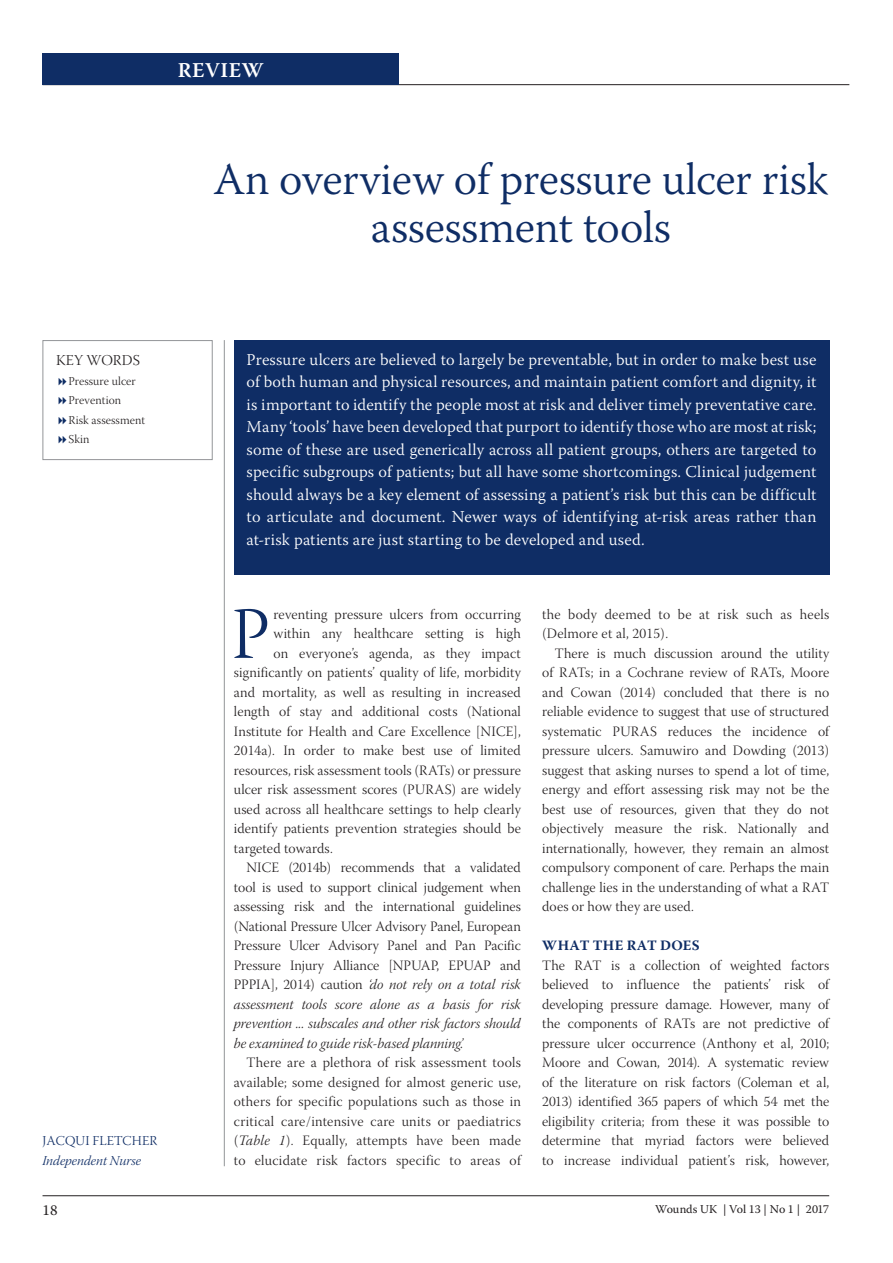
<style>
.page{position:relative;width:893px;height:1263px;background:#fff}
.page>*{position:absolute;margin:0;border:0;box-sizing:border-box;transform-origin:0 0}
.t1{font:73.35px "Warnock Pro Light Subh";color:#0f2d65}
.t2{font:300 45px/48px "Warnock Pro";letter-spacing:-.01em;color:#0f2d65;text-align:center}
.t3{font:600 21px "Warnock Pro";letter-spacing:.025em;color:#fff}
.t4{font:300 16.5px/22.5px "Warnock Pro";letter-spacing:.015em;color:#fff;text-align:justify}
.t5{font:15px "Warnock Pro Light Subh";letter-spacing:.01em;color:#231f20}
.t6{font:15px "Warnock Pro";color:#231f20}
.t7{font:14.25px/19.5px "Warnock Pro Light Subh";letter-spacing:.01em;color:#231f20;text-align:justify}
.t8{font:14.25px/19.5px "Warnock Pro Light It Subh";color:#231f20;text-align:justify}
.t9{font:700 14.25px "Warnock Pro";letter-spacing:.02em;color:#0f2d65}
.t10{font:13.5px "Warnock Pro Light It Subh";color:#0f2d65}
.t11{font:13.5px "Warnock Pro Light Subh";letter-spacing:.01em;color:#0f2d65}
.t12{font:12px/19.5px "Warnock Pro Light Subh";letter-spacing:.01em;color:#231f20}
.t13{font:12px "Warnock Pro";letter-spacing:-.01em;color:#231f20}
.s1{font-family:"Warnock Pro Light Subh"}
.s2{font-family:"Warnock Pro Light It Subh"}
</style>
<div class="page">
<hr style="left:43px;top:1195px;width:786px;height:1px;background:#231f20">
<hr style="left:43px;top:84px;width:806px;height:1px;background:#231f20">
<div style="left:43px;top:53px;width:356px;height:32px;background:#0f2d65"></div>
<hr style="left:224px;top:340px;width:1px;height:826px;background:#939598">
<div style="left:234px;top:340px;width:595px;height:234px;background:#0f2d65"></div>
<div style="left:43px;top:340px;width:170px;height:120px;border:1px solid #939598"></div>
<h3 class="t3" style="left:178px;top:57px;width:87px">REVIEW</h3>
<h2 class="t2" style="left:213px;top:155px;width:616px">An overview of pressure ulcer risk assessment tools</h2>
<p class="t5" style="left:56px;top:352px;width:85px">KEY WORDS</p>
<p class="t12" style="left:69px;top:372px;width:78px">Pressure ulcer<br>Prevention<br>Risk assessment<br>Skin</p>
<p class="t11" style="left:43px;top:1134px;width:116px">JACQUI FLETCHER</p>
<p class="t10" style="left:43px;top:1153px;width:100px">Independent Nurse</p>
<p class="t6" style="left:43px;top:1201px;width:17px">18</p>
<p class="t4" style="left:247px;top:348px;width:571px">Pressure ulcers are believed to largely be preventable, but in order to make best use of both human and physical resources, and maintain patient comfort and dignity, it is important to identify the people most at risk and deliver timely preventative care.<br>Many ‘tools’ have been developed that purport to identify those who are most at risk; some of these are used generically across all patient groups, others are targeted to specific subgroups of patients; but all have some shortcomings. Clinical judgement should always be a key element of assessing a patient’s risk but this can be difficult to articulate and document. Newer ways of identifying at-risk areas rather than at-risk patients are just starting to be developed and used.</p>
<h1 class="t1" style="left:231px;top:594px;width:40px">P</h1>
<p class="t7" style="left:273px;top:606px;width:249px">reventing pressure ulcers from occurring</p>
<p class="t7" style="left:273px;top:626px;width:249px">within any healthcare setting is high</p>
<p class="t7" style="left:273px;top:645px;width:249px">on everyone’s agenda, as they impact</p>
<p class="t7" style="left:234px;top:664px;width:288px">significantly on patients’ quality of life, morbidity</p>
<p class="t7" style="left:234px;top:684px;width:289px">and mortality, as well as resulting in increased</p>
<p class="t7" style="left:234px;top:703px;width:289px">length of stay and additional costs (National</p>
<p class="t7" style="left:234px;top:723px;width:289px">Institute for Health and Care Excellence [NICE],</p>
<p class="t7" style="left:234px;top:742px;width:288px">2014a). In order to make best use of limited</p>
<p class="t7" style="left:234px;top:762px;width:288px">resources, risk assessment tools (RATs) or pressure</p>
<p class="t7" style="left:234px;top:781px;width:289px">ulcer risk assessment scores (PURAS) are widely</p>
<p class="t7" style="left:234px;top:801px;width:288px">used across all healthcare settings to help clearly</p>
<p class="t7" style="left:234px;top:820px;width:289px">identify patients prevention strategies should be</p>
<p class="t7" style="left:234px;top:840px;width:101px">targeted towards.</p>
<p class="t7" style="left:247px;top:859px;width:276px">NICE (2014b) recommends that a validated</p>
<p class="t7" style="left:234px;top:879px;width:289px">tool is used to support clinical judgement when</p>
<p class="t7" style="left:234px;top:898px;width:288px">assessing risk and the international guidelines</p>
<p class="t7" style="left:234px;top:918px;width:288px">(National Pressure Ulcer Advisory Panel, European</p>
<p class="t7" style="left:234px;top:937px;width:289px">Pressure Ulcer Advisory Panel and Pan Pacific</p>
<p class="t7" style="left:234px;top:957px;width:288px">Pressure Injury Alliance [NPUAP, EPUAP and</p>
<p class="t8" style="left:234px;top:976px;width:289px"><span class="s1">PPPIA], 2014) caution</span> ‘do not rely on a total risk assessment tools score alone as a basis for risk prevention ... subscales and other risk factors should be examined to guide risk-based planning’.</p>
<p class="t7" style="left:234px;top:1054px;width:289px;text-indent:13px">There are a plethora of risk assessment tools available; some designed for almost generic use, others for specific populations such as those in critical care/intensive care units or paediatrics (<span class="s2">Table 1</span>). Equally, attempts have been made to elucidate risk factors specific to areas of</p>
<p class="t7" style="left:542px;top:606px;width:288px">the body deemed to be at risk such as heels (Delmore et al, 2015).</p>
<p class="t7" style="left:542px;top:645px;width:289px;text-indent:13px">There is much discussion around the utility of RATs; in a Cochrane review of RATs, Moore and Cowan (2014) concluded that there is no reliable evidence to suggest that use of structured systematic PURAS reduces the incidence of pressure ulcers. Samuwiro and Dowding (2013) suggest that asking nurses to spend a lot of time, energy and effort assessing risk may not be the best use of resources, given that they do not objectively measure the risk. Nationally and internationally, however, they remain an almost compulsory component of care. Perhaps the main challenge lies in the understanding of what a RAT does or how they are used.</p>
<p class="t9" style="left:542px;top:937px;width:159px">WHAT THE RAT DOES</p>
<p class="t7" style="left:542px;top:957px;width:289px">The RAT is a collection of weighted factors believed to influence the patients’ risk of developing pressure damage. However, many of the components of RATs are not predictive of pressure ulcer occurrence (Anthony et al, 2010; Moore and Cowan, 2014). A systematic review of the literature on risk factors (Coleman et al, 2013) identified 365 papers of which 54 met the eligibility criteria; from these it was possible to determine that myriad factors were believed to increase individual patient’s risk, however,</p>
<p class="t13" style="left:655px;top:1202px;width:175px">Wounds UK | Vol 13 | No 1 | 2017</p>
</div>
